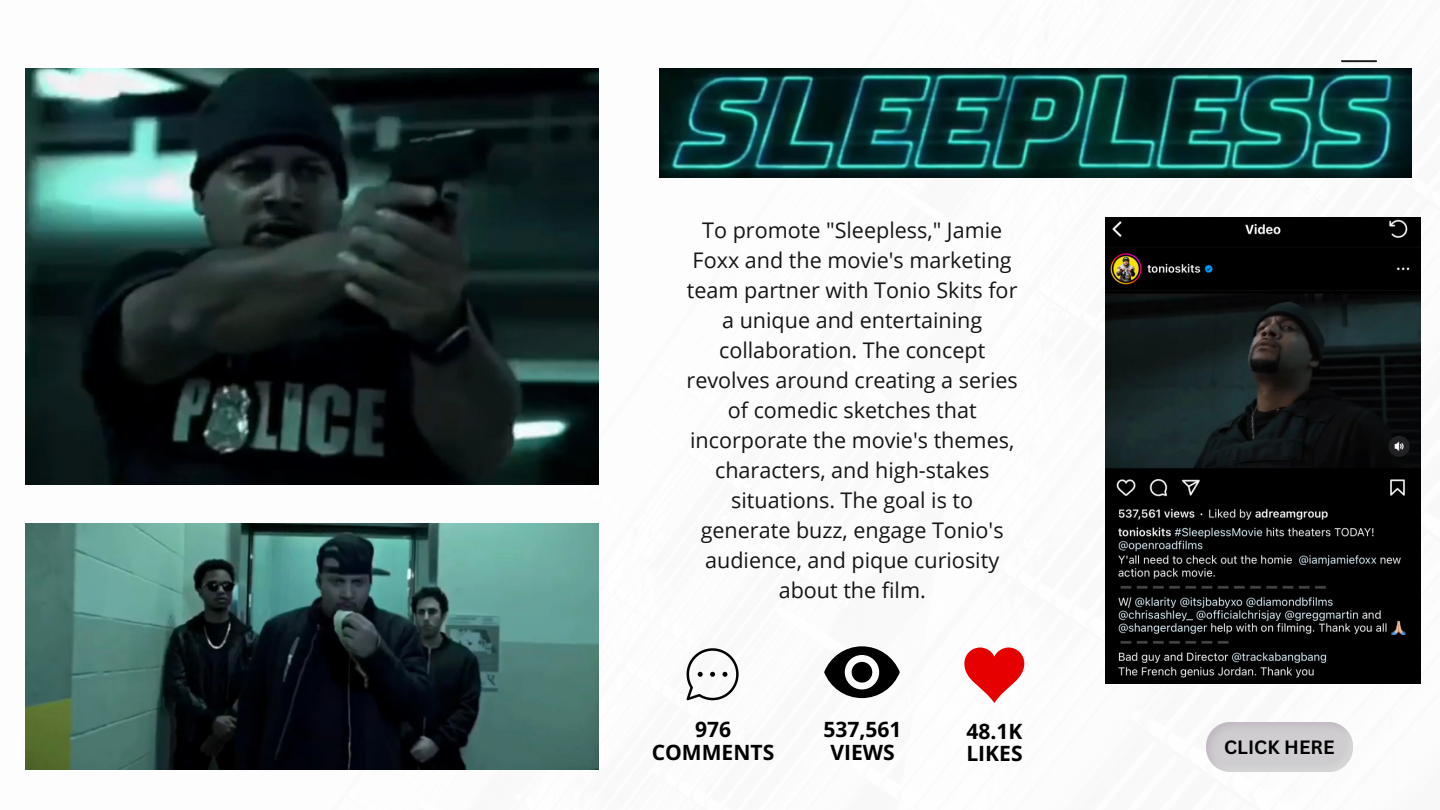
<style>
.page{position:relative;width:1440px;height:810px;background:#fff}
.page>*{position:absolute;margin:0;border:0;box-sizing:border-box;transform-origin:0 0}
.t1{font:21.6px/30px "Open Sans";color:#171616;text-align:center}
.t2{font:700 21px "Open Sans";color:#000}
.t3{font:700 18.8px "Canva Sans";color:#000}
</style>
<div class="page">
<svg style="left:1341px;top:60px;width:36px;height:9px"></svg>
<img style="left:26px;top:523px;width:573px;height:246px">
<img style="left:26px;top:69px;width:573px;height:416px">
<img style="left:660px;top:69px;width:751px;height:109px">
<svg style="left:964px;top:648px;width:60px;height:55px"></svg>
<svg style="left:687px;top:648px;width:52px;height:52px"></svg>
<svg style="left:824px;top:646px;width:76px;height:52px"></svg>
<img style="left:1106px;top:217px;width:315px;height:466px">
<img style="left:1206px;top:722px;width:147px;height:50px">
<p class="t1" style="left:687px;top:214px;width:333px">To promote "Sleepless," Jamie<br>Foxx and the movie's marketing team partner with Tonio Skits for a unique and entertaining collaboration. The concept revolves around creating a series of comedic sketches that incorporate the movie's themes, characters, and high-stakes situations. The goal is to generate buzz, engage Tonio's audience, and pique curiosity about the film.</p>
<p class="t2" style="left:695px;top:715px;width:38px">976</p>
<p class="t2" style="left:652px;top:737px;width:124px">COMMENTS</p>
<p class="t2" style="left:823px;top:715px;width:80px">537,561</p>
<p class="t2" style="left:830px;top:737px;width:66px">VIEWS</p>
<p class="t3" style="left:1224px;top:734px;width:112px">CLICK HERE</p>
<p class="t2" style="left:967px;top:716px;width:58px">48.1K</p>
<p class="t2" style="left:966px;top:739px;width:58px">LIKES</p>
</div>
